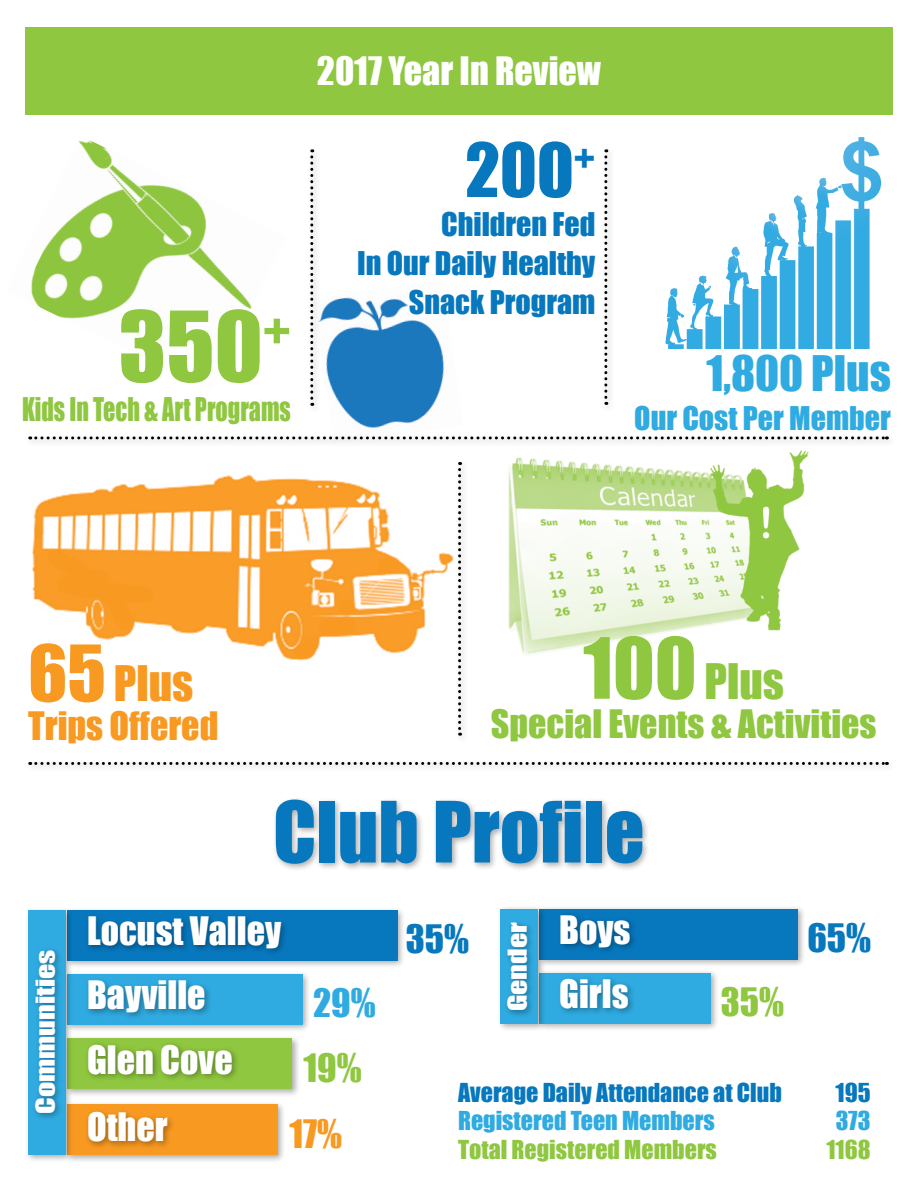
<style>
.page{position:relative;width:918px;height:1188px;background:#fff}
.page>*{position:absolute;margin:0;border:0;box-sizing:border-box;transform-origin:0 0}
.t1{font:90px "Impact";color:#8fc740}
.t2{font:78px "Impact";color:#0778be}
.t3{font:69px "Impact";color:#0778be}
.t4{font:45px "Impact";color:#2fabe1}
.t5{font:45px "Impact";color:#8fc740}
.t6{font:45px "Impact";color:#f89921}
.t7{font:36px "Impact";color:#fff}
.t8{font:36px "Impact";color:#8fc740}
.t9{font:36px "Impact";color:#f89921}
.t10{font:36px "Impact";color:#0778be}
.t11{font:36px "Impact";color:#2fabe1}
.t12{font:30px/39px "Impact";color:#0778be;text-align:right}
.t13{font:30px "Impact";color:#8fc740;scale:.8 1}
.t14{font:30px "Impact";color:#2fabe1}
.t15{font:24px "Impact";color:#0778be}
.t16{font:24px "Impact";color:#8fc740}
.t17{font:24px "Impact";color:#2fabe1}
.t18{font:24px "Impact";color:#fff;scale:1.25 1}
.s1{font-size:72px}
.s2{font-size:78px}
</style>
<div class="page">
<img style="left:321px;top:297px;width:124px;height:132px">
<img style="left:31px;top:140px;width:221px;height:179px">
<img style="left:508px;top:450px;width:301px;height:206px">
<img style="left:32px;top:474px;width:422px;height:187px">
<div style="left:25px;top:433px;width:871px;height:14px;background:#f8f8f8"></div>
<svg style="left:30px;top:436px;width:857px;height:3px"></svg>
<div style="left:25px;top:759px;width:871px;height:14px;background:#f9f9f9"></div>
<svg style="left:30px;top:762px;width:857px;height:3px"></svg>
<div style="left:307px;top:146px;width:14px;height:267px;background:#f8f8f8"></div>
<svg style="left:310px;top:149px;width:3px;height:257px"></svg>
<div style="left:455px;top:459px;width:14px;height:284px;background:#f9f9f9"></div>
<svg style="left:458px;top:462px;width:3px;height:274px"></svg>
<div style="left:601px;top:146px;width:14px;height:267px;background:#f8f8f8"></div>
<svg style="left:604px;top:149px;width:3px;height:256px"></svg>
<img style="left:665px;top:137px;width:215px;height:211px">
<div style="left:272px;top:796px;width:379px;height:76px;background:#000;opacity:.33"></div>
<div style="left:63px;top:907px;width:343px;height:62px;background:#000;opacity:.33"></div>
<div style="left:68px;top:910px;width:330px;height:51px;background:#0778be"></div>
<div style="left:63px;top:971px;width:248px;height:62px;background:#000;opacity:.33"></div>
<div style="left:68px;top:974px;width:235px;height:51px;background:#2fabe1"></div>
<div style="left:63px;top:1035px;width:238px;height:63px;background:#000;opacity:.33"></div>
<div style="left:68px;top:1039px;width:224px;height:50px;background:#8fc740"></div>
<div style="left:63px;top:1101px;width:223px;height:62px;background:#000;opacity:.33"></div>
<div style="left:68px;top:1105px;width:210px;height:50px;background:#f89921"></div>
<div style="left:24px;top:907px;width:50px;height:256px;background:#000;opacity:.33"></div>
<div style="left:28px;top:910px;width:38px;height:245px;background:#2fabe1"></div>
<div style="left:85px;top:1108px;width:91px;height:42px;background:#000;opacity:.33"></div>
<div style="left:85px;top:1041px;width:155px;height:41px;background:#000;opacity:.33"></div>
<div style="left:85px;top:977px;width:128px;height:44px;background:#000;opacity:.33"></div>
<div style="left:85px;top:913px;width:204px;height:44px;background:#000;opacity:.33"></div>
<div style="left:32px;top:946px;width:32px;height:175px;background:#000;opacity:.33"></div>
<div style="left:536px;top:905px;width:270px;height:63px;background:#000;opacity:.33"></div>
<div style="left:540px;top:909px;width:258px;height:50px;background:#0778be"></div>
<div style="left:536px;top:969px;width:183px;height:63px;background:#000;opacity:.33"></div>
<div style="left:540px;top:973px;width:171px;height:50px;background:#2fabe1"></div>
<div style="left:496px;top:905px;width:50px;height:127px;background:#000;opacity:.33"></div>
<div style="left:500px;top:909px;width:38px;height:114px;background:#2fabe1"></div>
<div style="left:557px;top:975px;width:79px;height:41px;background:#000;opacity:.33"></div>
<div style="left:557px;top:911px;width:81px;height:44px;background:#000;opacity:.33"></div>
<div style="left:504px;top:918px;width:31px;height:101px;background:#000;opacity:.33"></div>
<div style="left:25px;top:27px;width:868px;height:87px;background:#8fc740"></div>
<h1 class="t1" style="left:119px;top:277px;width:174px">350<sup>+</sup></h1>
<p class="t13" style="left:22px;top:386px;width:338px">Kids In Tech &amp; Art Programs</p>
<p class="t7" style="left:317px;top:43px;width:286px">2017 Year In Review</p>
<h3 class="t3" style="left:465px;top:116px;width:132px">200<sup>+</sup></h3>
<p class="t12" style="left:357px;top:204px;width:240px">Children Fed<br>In Our Daily Healthy<br>Snack Program</p>
<p class="t4" style="left:706px;top:338px;width:186px">1,800 Plus</p>
<p class="t14" style="left:634px;top:395px;width:258px">Our Cost Per Member</p>
<p class="t6" style="left:28px;top:649px;width:167px"><span class="s1">65</span> Plus</p>
<p class="t9" style="left:28px;top:698px;width:192px">Trips Offered</p>
<p class="t5" style="left:583px;top:646px;width:202px"><span class="s2">100</span> Plus</p>
<p class="t8" style="left:491px;top:696px;width:387px">Special Events &amp; Activities</p>
<p class="t18" style="left:27px;top:1114px;width:133px;rotate:-90deg">Communities</p>
<h2 class="t2" style="left:273px;top:771px;width:373px">Club Profile</h2>
<p class="t7" style="left:87px;top:903px;width:196px">Locust Valley</p>
<p class="t7" style="left:87px;top:967px;width:120px">Bayville</p>
<p class="t7" style="left:87px;top:1032px;width:147px">Glen Cove</p>
<p class="t7" style="left:87px;top:1099px;width:82px">Other</p>
<p class="t11" style="left:313px;top:975px;width:64px">29%</p>
<p class="t8" style="left:304px;top:1040px;width:60px">19%</p>
<p class="t9" style="left:289px;top:1106px;width:54px">17%</p>
<p class="t10" style="left:406px;top:911px;width:65px">35%</p>
<p class="t7" style="left:559px;top:902px;width:73px">Boys</p>
<p class="t18" style="left:499px;top:1011px;width:73px;rotate:-90deg">Gender</p>
<p class="t10" style="left:807px;top:910px;width:65px">65%</p>
<p class="t7" style="left:559px;top:966px;width:71px">Girls</p>
<p class="t8" style="left:721px;top:974px;width:65px">35%</p>
<p class="t15" style="left:458px;top:1074px;width:325px">Average Daily Attendance at Club</p>
<p class="t15" style="left:836px;top:1074px;width:37px">195</p>
<p class="t17" style="left:458px;top:1102px;width:258px">Registered Teen Members</p>
<p class="t17" style="left:836px;top:1102px;width:36px">373</p>
<p class="t16" style="left:458px;top:1131px;width:260px">Total Registered Members</p>
<p class="t16" style="left:826px;top:1131px;width:46px">1168</p>
</div>
